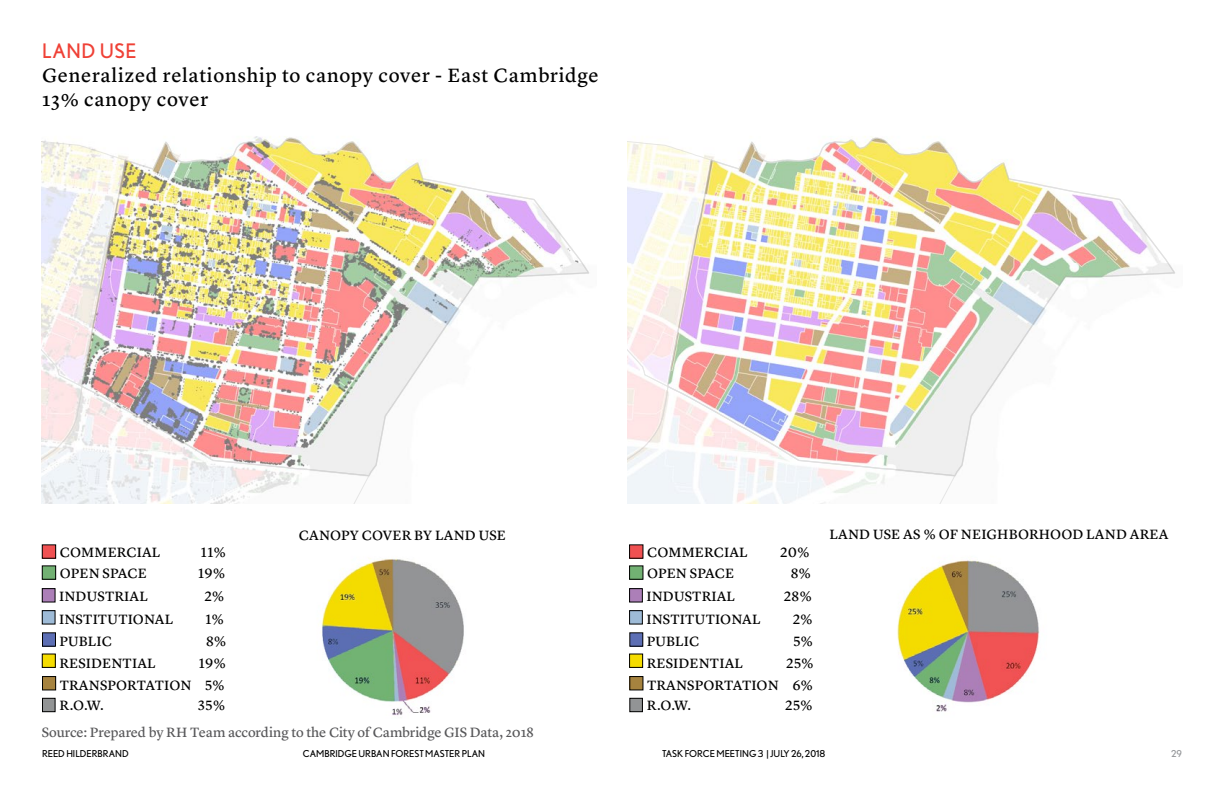
<style>
.page{position:relative;width:1224px;height:792px;background:#fff}
.page>*{position:absolute;margin:0;border:0;box-sizing:border-box;transform-origin:0 0}
.t1{font:20px/24px "Lyon Text No 2";letter-spacing:.04em;color:#000}
.t2{font:20px "Nobel";letter-spacing:.03em;color:#ef4136}
.t3{font:14px "Lyon Text No 2";letter-spacing:.015em;color:#000}
.t4{font:14px "Lyon Text No 2";letter-spacing:-.01em;color:#58585a}
.t5{font:9.5px "Nobel";color:#000}
.t6{font:9.5px "Nobel";color:#939598}
</style>
<div class="page">
<svg style="left:126px;top:477px;width:243px;height:27px"></svg>
<svg style="left:42px;top:140px;width:84px;height:364px"></svg>
<img style="left:80px;top:137px;width:509px;height:340px">
<svg style="left:712px;top:477px;width:243px;height:27px"></svg>
<svg style="left:628px;top:141px;width:84px;height:363px"></svg>
<svg style="left:666px;top:137px;width:509px;height:340px"></svg>
<div style="left:42px;top:545px;width:14px;height:13px;background:#f05152"></div>
<div style="left:42px;top:544px;width:14px;height:15px;border:1px solid #000"></div>
<div style="left:630px;top:545px;width:13px;height:13px;background:#f05152"></div>
<div style="left:629px;top:544px;width:14px;height:15px;border:1px solid #000"></div>
<div style="left:42px;top:589px;width:13px;height:13px;background:#ac7fb8"></div>
<div style="left:42px;top:588px;width:14px;height:15px;border:1px solid #000"></div>
<div style="left:630px;top:589px;width:12px;height:13px;background:#ac7fb8"></div>
<div style="left:629px;top:588px;width:14px;height:15px;border:1px solid #000"></div>
<div style="left:42px;top:611px;width:13px;height:13px;background:#9ebbd7"></div>
<div style="left:42px;top:610px;width:14px;height:15px;border:1px solid #000"></div>
<div style="left:630px;top:611px;width:12px;height:13px;background:#9ebbd7"></div>
<div style="left:629px;top:610px;width:14px;height:15px;border:1px solid #000"></div>
<div style="left:42px;top:566px;width:14px;height:13px;background:#72b173"></div>
<div style="left:42px;top:565px;width:14px;height:15px;border:1px solid #000"></div>
<div style="left:630px;top:566px;width:13px;height:13px;background:#72b173"></div>
<div style="left:629px;top:565px;width:14px;height:15px;border:1px solid #000"></div>
<div style="left:42px;top:633px;width:13px;height:13px;background:#5c6eb4"></div>
<div style="left:42px;top:632px;width:14px;height:15px;border:1px solid #000"></div>
<div style="left:630px;top:633px;width:13px;height:13px;background:#5c6eb4"></div>
<div style="left:629px;top:632px;width:14px;height:15px;border:1px solid #000"></div>
<div style="left:42px;top:654px;width:13px;height:13px;background:#f5dc00"></div>
<div style="left:42px;top:654px;width:14px;height:14px;border:1px solid #000"></div>
<div style="left:630px;top:654px;width:13px;height:13px;background:#f5dc00"></div>
<div style="left:629px;top:654px;width:14px;height:14px;border:1px solid #000"></div>
<div style="left:42px;top:677px;width:14px;height:13px;background:#a6833f"></div>
<div style="left:42px;top:676px;width:14px;height:14px;border:1px solid #000"></div>
<div style="left:630px;top:677px;width:13px;height:13px;background:#a6833f"></div>
<div style="left:629px;top:676px;width:14px;height:14px;border:1px solid #000"></div>
<div style="left:42px;top:698px;width:13px;height:14px;background:#929495"></div>
<div style="left:42px;top:698px;width:14px;height:14px;border:1px solid #000"></div>
<div style="left:630px;top:698px;width:12px;height:14px;background:#929495"></div>
<div style="left:629px;top:698px;width:14px;height:14px;border:1px solid #000"></div>
<img style="left:897px;top:560px;width:142px;height:152px">
<img style="left:321px;top:558px;width:143px;height:157px">
<h1 class="t2" style="left:42px;top:39px;width:96px">LAND USE</h1>
<h1 class="t1" style="left:42px;top:62px;width:558px">Generalized relationship to canopy cover - East Cambridge<br>13% canopy cover</h1>
<p class="t3" style="left:299px;top:525px;width:209px">CANOPY COVER BY LAND USE</p>
<p class="t3" style="left:829px;top:524px;width:340px">LAND USE AS % OF NEIGHBORHOOD LAND AREA</p>
<p class="t3" style="left:60px;top:541px;width:102px">COMMERCIAL</p>
<p class="t3" style="left:201px;top:541px;width:27px">11%</p>
<p class="t3" style="left:647px;top:541px;width:102px">COMMERCIAL</p>
<p class="t3" style="left:780px;top:541px;width:31px">20%</p>
<p class="t3" style="left:59px;top:585px;width:90px">INDUSTRIAL</p>
<p class="t3" style="left:204px;top:585px;width:21px">2%</p>
<p class="t3" style="left:646px;top:585px;width:90px">INDUSTRIAL</p>
<p class="t3" style="left:784px;top:585px;width:30px">28%</p>
<p class="t3" style="left:59px;top:608px;width:116px">INSTITUTIONAL</p>
<p class="t3" style="left:206px;top:608px;width:20px">1%</p>
<p class="t3" style="left:646px;top:608px;width:116px">INSTITUTIONAL</p>
<p class="t3" style="left:793px;top:608px;width:21px">2%</p>
<p class="t3" style="left:60px;top:562px;width:89px">OPEN SPACE</p>
<p class="t3" style="left:198px;top:562px;width:29px">19%</p>
<p class="t3" style="left:647px;top:562px;width:89px">OPEN SPACE</p>
<p class="t3" style="left:791px;top:562px;width:22px">8%</p>
<p class="t3" style="left:60px;top:631px;width:54px">PUBLIC</p>
<p class="t3" style="left:206px;top:631px;width:22px">8%</p>
<p class="t3" style="left:647px;top:631px;width:54px">PUBLIC</p>
<p class="t3" style="left:793px;top:631px;width:21px">5%</p>
<p class="t3" style="left:59px;top:652px;width:98px">RESIDENTIAL</p>
<p class="t3" style="left:199px;top:652px;width:29px">19%</p>
<p class="t3" style="left:647px;top:652px;width:98px">RESIDENTIAL</p>
<p class="t3" style="left:786px;top:652px;width:29px">25%</p>
<p class="t3" style="left:60px;top:674px;width:167px">TRANSPORTATION 5%</p>
<p class="t3" style="left:647px;top:674px;width:168px">TRANSPORTATION 6%</p>
<p class="t3" style="left:60px;top:695px;width:46px">R.O.W.</p>
<p class="t3" style="left:198px;top:695px;width:29px">35%</p>
<p class="t3" style="left:647px;top:695px;width:46px">R.O.W.</p>
<p class="t3" style="left:785px;top:695px;width:29px">25%</p>
<p class="t4" style="left:42px;top:721px;width:494px">Source: Prepared by RH Team according to the City of Cambridge GIS Data, 2018</p>
<p class="t5" style="left:42px;top:748px;width:88px">REED HILDERBRAND</p>
<p class="t5" style="left:303px;top:748px;width:184px">CAMBRIDGE URBAN FOREST MASTER PLAN</p>
<p class="t5" style="left:662px;top:748px;width:165px">TASK FORCE MEETING 3 | JULY 26, 2018</p>
<p class="t6" style="left:1171px;top:748px;width:12px">29</p>
</div>
